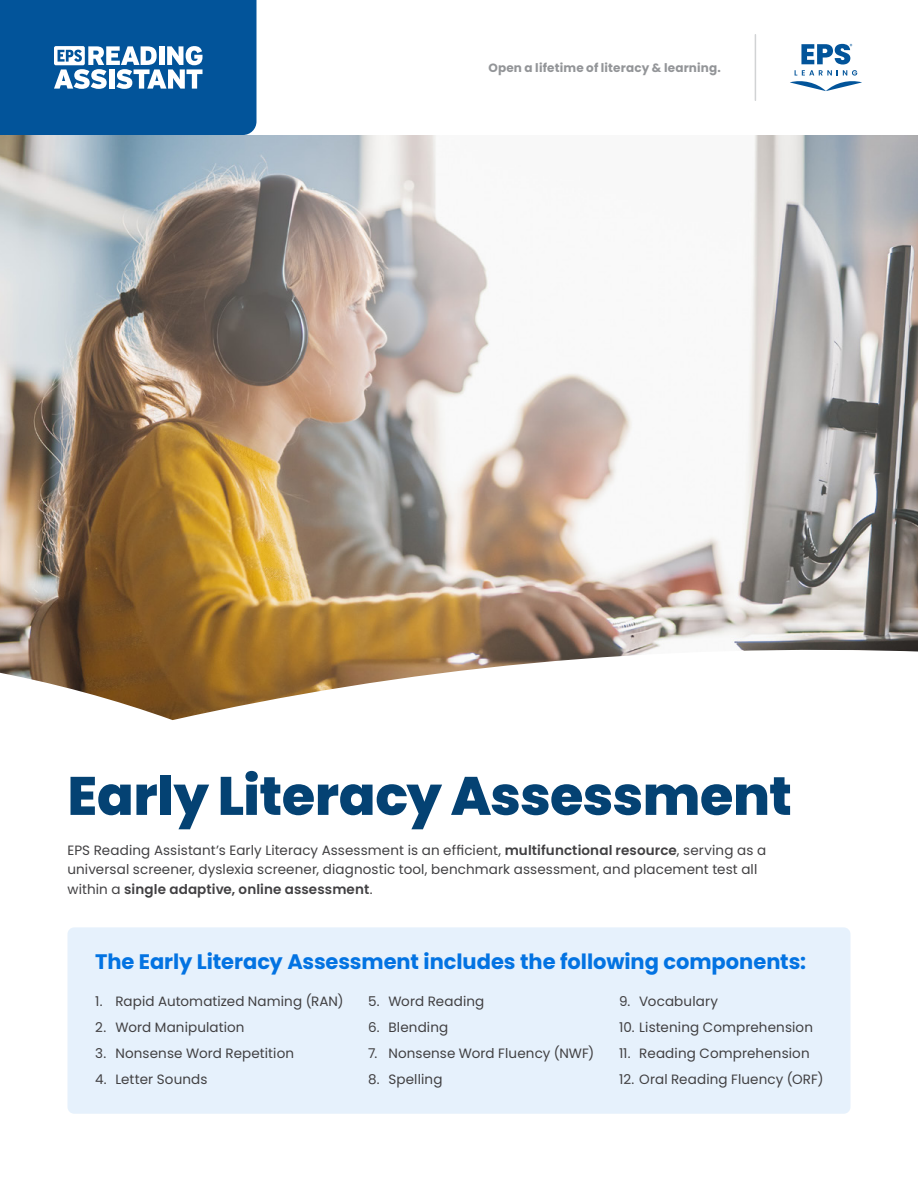
<style>
.page{position:relative;width:918px;height:1188px;background:#fff}
.page>*{position:absolute;margin:0;border:0;box-sizing:border-box;transform-origin:0 0}
.t1{font:800 54px "Poppins";letter-spacing:-.01em;color:#044273}
.t2{font:700 21px "Poppins";color:#0373e2}
.t3{font:13.5px/19.5px "Poppins";letter-spacing:.01em;color:#414042}
.t4{font:700 12px "Poppins";letter-spacing:.015em;color:#939598}
.s1{font-weight:600}
</style>
<div class="page">
<svg style="left:790px;top:44px;width:72px;height:47px"></svg>
<hr style="left:755px;top:35px;width:1px;height:65px;background:#d1d3d4">
<img style="left:0;top:135px;width:918px;height:507px">
<svg style="left:0;top:642px;width:918px;height:471px"></svg>
<svg style="left:0;top:0;width:256px;height:135px;background:#1c66a4"></svg>
<div style="left:68px;top:927px;width:782px;height:187px;background:#e6f1fc;border-radius:7px"></div>
<p class="t4" style="left:488px;top:61px;width:234px">Open a lifetime of literacy &amp; learning.</p>
<h1 class="t1" style="left:68px;top:765px;width:726px">Early Literacy Assessment</h1>
<p class="t3" style="left:68px;top:840px;width:700px">EPS Reading Assistant’s Early Literacy Assessment is an efficient, <span class="s1">multifunctional resource</span>, serving as a universal screener, dyslexia screener, diagnostic tool, benchmark assessment, and placement test all within a <span class="s1">single adaptive, online assessment</span>.</p>
<h2 class="t2" style="left:95px;top:950px;width:712px">The Early Literacy Assessment includes the following components:</h2>
<p class="t3" style="left:95px;top:991px;width:250px">1. Rapid Automatized Naming (RAN)</p>
<p class="t3" style="left:95px;top:1017px;width:151px">2. Word Manipulation</p>
<p class="t3" style="left:95px;top:1044px;width:200px">3. Nonsense Word Repetition</p>
<p class="t3" style="left:95px;top:1070px;width:114px">4. Letter Sounds</p>
<p class="t3" style="left:368px;top:991px;width:118px">5. Word Reading</p>
<p class="t3" style="left:368px;top:1017px;width:82px">6. Blending</p>
<p class="t3" style="left:368px;top:1044px;width:228px">7. Nonsense Word Fluency (NWF)</p>
<p class="t3" style="left:368px;top:1070px;width:76px">8. Spelling</p>
<p class="t3" style="left:619px;top:991px;width:101px">9. Vocabulary</p>
<p class="t3" style="left:619px;top:1017px;width:195px">10. Listening Comprehension</p>
<p class="t3" style="left:619px;top:1044px;width:192px">11. Reading Comprehension</p>
<p class="t3" style="left:619px;top:1070px;width:206px">12. Oral Reading Fluency (ORF)</p>
</div>
